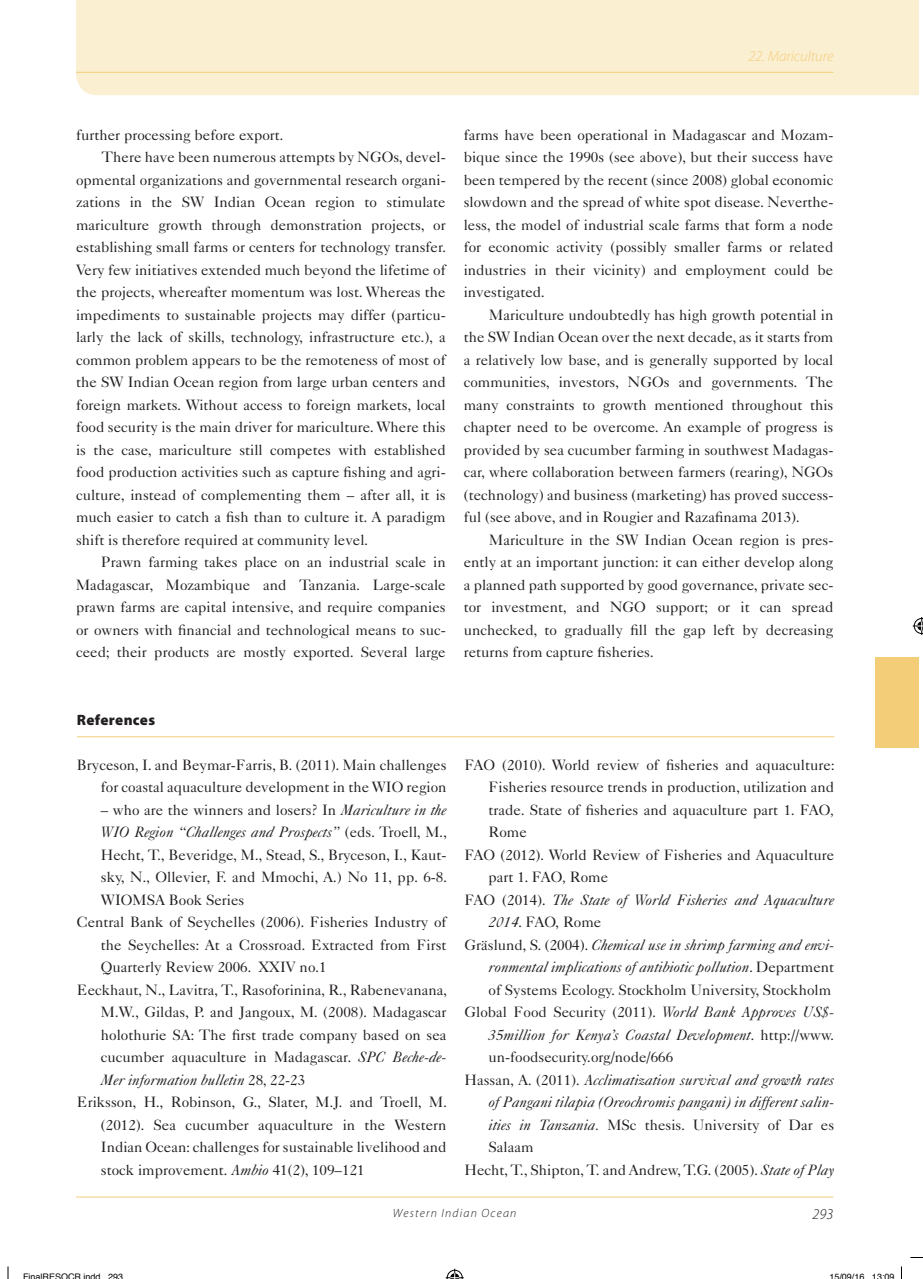
<style>
.page{position:relative;width:923px;height:1279px;background:#fff}
.page>*{position:absolute;margin:0;border:0;box-sizing:border-box;transform-origin:0 0}
.t1{font:15px/22.5px "Caslon 540 LT Std";color:#231f20;text-align:justify}
.t2{font:italic 15px "Caslon 540 LT Std";color:#231f20}
.t3{font:italic 300 15px "Myriad Pro";color:#f3cd78}
.t4{font:900 15px "Myriad Pro";color:#231f20}
.t5{font:italic 300 15px "Myriad Pro";color:#231f20}
.t6{font:italic 300 12px "Myriad Pro";letter-spacing:.1em;color:#231f20}
.t7{font:9px "Helvetica";color:#000}
.s1{font-style:italic}
.s2{font-style:normal}
</style>
<div class="page">
<div style="left:76px;top:0;width:842px;height:95px;background:#fbefd1"></div>
<hr style="left:76px;top:72px;width:757px;height:1px;background:#f3cd78">
<div style="left:875px;top:657px;width:43px;height:90px;background:#f3cd78"></div>
<hr style="left:76px;top:1197px;width:757px;height:1px;background:#f3cd78">
<hr style="left:77px;top:736px;width:757px;height:1px;background:#f3cd78">
<svg style="left:910px;top:1257px;width:12px;height:1px"></svg>
<svg style="left:7px;top:1266px;width:2px;height:13px"></svg>
<svg style="left:901px;top:1266px;width:1px;height:13px"></svg>
<svg style="left:445px;top:1269px;width:18px;height:10px"></svg>
<svg style="left:912px;top:617px;width:10px;height:18px"></svg>
<p class="t3" style="left:748px;top:47px;width:86px">22. Mariculture</p>
<p class="t1" style="left:76px;top:123px;width:209px">further processing before export.</p>
<p class="t1" style="left:102px;top:146px;width:345px">There have been numerous attempts by NGOs, devel-</p>
<p class="t1" style="left:76px;top:168px;width:371px">opmental organizations and governmental research organi-</p>
<p class="t1" style="left:76px;top:191px;width:371px">zations in the SW Indian Ocean region to stimulate</p>
<p class="t1" style="left:76px;top:213px;width:371px">mariculture growth through demonstration projects, or</p>
<p class="t1" style="left:76px;top:236px;width:371px">establishing small farms or centers for technology transfer.</p>
<p class="t1" style="left:76px;top:258px;width:371px">Very few initiatives extended much beyond the lifetime of</p>
<p class="t1" style="left:76px;top:281px;width:371px">the projects, whereafter momentum was lost. Whereas the</p>
<p class="t1" style="left:76px;top:303px;width:371px">impediments to sustainable projects may differ (particu-</p>
<p class="t1" style="left:76px;top:326px;width:371px">larly the lack of skills, technology, infrastructure etc.), a</p>
<p class="t1" style="left:76px;top:348px;width:371px">common problem appears to be the remoteness of most of</p>
<p class="t1" style="left:76px;top:371px;width:371px">the SW Indian Ocean region from large urban centers and</p>
<p class="t1" style="left:76px;top:393px;width:371px">foreign markets. Without access to foreign markets, local</p>
<p class="t1" style="left:76px;top:416px;width:371px">food security is the main driver for mariculture. Where this</p>
<p class="t1" style="left:76px;top:438px;width:371px">is the case, mariculture still competes with established</p>
<p class="t1" style="left:76px;top:461px;width:371px">food production activities such as capture fishing and agri-</p>
<p class="t1" style="left:76px;top:483px;width:371px">culture, instead of complementing them – after all, it is</p>
<p class="t1" style="left:76px;top:506px;width:371px">much easier to catch a fish than to culture it. A paradigm</p>
<p class="t1" style="left:76px;top:528px;width:294px">shift is therefore required at community level.</p>
<p class="t1" style="left:102px;top:551px;width:345px">Prawn farming takes place on an industrial scale in</p>
<p class="t1" style="left:76px;top:573px;width:371px">Madagascar, Mozambique and Tanzania. Large-scale</p>
<p class="t1" style="left:76px;top:596px;width:371px">prawn farms are capital intensive, and require companies</p>
<p class="t1" style="left:76px;top:618px;width:371px">or owners with financial and technological means to suc-</p>
<p class="t1" style="left:76px;top:641px;width:371px">ceed; their products are mostly exported. Several large</p>
<p class="t1" style="left:463px;top:123px;width:371px">farms have been operational in Madagascar and Mozam&shy;bique since the 1990s (see above), but their success have been tempered by the recent (since 2008) global economic slowdown and the spread of white spot disease. Neverthe&shy;less, the model of industrial scale farms that form a node for economic activity (possibly smaller farms or related industries in their vicinity) and employment could be investigated.</p>
<p class="t1" style="left:463px;top:303px;width:371px;text-indent:26px">Mariculture undoubtedly has high growth potential in the SW Indian Ocean over the next decade, as it starts from a relatively low base, and is generally supported by local communities, investors, NGOs and governments. The many constraints to growth mentioned throughout this chapter need to be overcome. An example of progress is provided by sea cucumber farming in southwest Madagas&shy;car, where collaboration between farmers (rearing), NGOs (technology) and business (marketing) has proved success&shy;ful (see above, and in Rougier and Razafinama 2013).</p>
<p class="t1" style="left:463px;top:528px;width:371px;text-indent:26px">Mariculture in the SW Indian Ocean region is pres&shy;ently at an important junction: it can either develop along a planned path supported by good governance, private sec&shy;tor investment, and NGO support; or it can spread unchecked, to gradually fill the gap left by decreasing returns from capture fisheries.</p>
<p class="t4" style="left:77px;top:710px;width:80px">References</p>
<p class="t1" style="left:77px;top:753px;width:371px;text-align:right">Bryceson, I. and Beymar-Farris, B. (2011). Main challenges for coastal aquaculture development in the WIO region</p>
<p class="t1" style="left:101px;top:798px;width:347px">– who are the winners and losers? In <span class="s1">Mariculture in the</span></p>
<p class="t2" style="left:101px;top:823px;width:348px">WIO Region “Challenges and Prospects” <span class="s2">(eds. Troell, M.,</span></p>
<p class="t1" style="left:101px;top:843px;width:347px">Hecht, T., Beveridge, M., Stead, S., Bryceson, I., Kaut-</p>
<p class="t1" style="left:101px;top:866px;width:347px">sky, N., Ollevier, F. and Mmochi, A.) No 11, pp. 6-8.</p>
<p class="t1" style="left:101px;top:888px;width:145px">WIOMSA Book Series</p>
<p class="t1" style="left:77px;top:911px;width:371px">Central Bank of Seychelles (2006). Fisheries Industry of</p>
<p class="t1" style="left:101px;top:933px;width:347px">the Seychelles: At a Crossroad. Extracted from First</p>
<p class="t1" style="left:101px;top:956px;width:227px">Quarterly Review 2006. XXIV no.1</p>
<p class="t1" style="left:77px;top:978px;width:371px">Eeckhaut, N., Lavitra, T., Rasoforinina, R., Rabenevanana,</p>
<p class="t1" style="left:101px;top:1001px;width:347px">M.W., Gildas, P. and Jangoux, M. (2008). Madagascar</p>
<p class="t1" style="left:101px;top:1023px;width:347px">holothurie SA: The first trade company based on sea</p>
<p class="t1" style="left:101px;top:1046px;width:347px">cucumber aquaculture in Madagascar. <span class="s1">SPC Beche-de-</span></p>
<p class="t2" style="left:101px;top:1071px;width:206px">Mer information bulletin <span class="s2">28, 22-23</span></p>
<p class="t1" style="left:77px;top:1091px;width:371px">Eriksson, H., Robinson, G., Slater, M.J. and Troell, M.</p>
<p class="t1" style="left:101px;top:1113px;width:347px">(2012). Sea cucumber aquaculture in the Western</p>
<p class="t1" style="left:101px;top:1136px;width:347px">Indian Ocean: challenges for sustainable livelihood and</p>
<p class="t1" style="left:101px;top:1158px;width:265px">stock improvement. <span class="s1">Ambio</span> 41(2), 109–121</p>
<p class="t1" style="left:464px;top:753px;width:371px">FAO (2010). World review of fisheries and aquaculture:</p>
<p class="t1" style="left:488px;top:776px;width:347px">Fisheries resource trends in production, utilization and</p>
<p class="t1" style="left:488px;top:798px;width:347px">trade. State of fisheries and aquaculture part 1. FAO<span class="s1">,</span></p>
<p class="t1" style="left:488px;top:821px;width:40px">Rome</p>
<p class="t1" style="left:464px;top:843px;width:371px">FAO (2012). World Review of Fisheries and Aquaculture</p>
<p class="t1" style="left:488px;top:866px;width:121px">part 1. FAO<span class="s1">,</span> Rome</p>
<p class="t2" style="left:464px;top:891px;width:371px"><span class="s2">FAO (2014).</span> The State of World Fisheries and Aquaculture</p>
<p class="t1" style="left:488px;top:911px;width:114px"><span class="s1">2014</span>. FAO, Rome</p>
<p class="t2" style="left:464px;top:936px;width:371px"><span class="s2">Gräslund, S. (2004).</span> Chemical use in shrimp farming and envi-</p>
<p class="t2" style="left:488px;top:958px;width:347px">ronmental implications of antibiotic pollution<span class="s2">. Department</span></p>
<p class="t1" style="left:488px;top:978px;width:344px">of Systems Ecology. Stockholm University, Stockholm</p>
<p class="t1" style="left:464px;top:1001px;width:371px">Global Food Security (2011). <span class="s1">World Bank Approves US$-</span></p>
<p class="t2" style="left:488px;top:1026px;width:347px">35million for Kenya’s Coastal Development<span class="s2">. http://www.</span></p>
<p class="t1" style="left:488px;top:1046px;width:186px">un-foodsecurity.org/node/666</p>
<p class="t2" style="left:464px;top:1071px;width:371px"><span class="s2">Hassan, A. (2011).</span> Acclimatization survival and growth rates</p>
<p class="t2" style="left:488px;top:1093px;width:347px">of Pangani tilapia (Oreochromis pangani) in different salin-</p>
<p class="t1" style="left:488px;top:1113px;width:347px"><span class="s1">ities in Tanzania.</span> MSc thesis. University of Dar es</p>
<p class="t1" style="left:488px;top:1136px;width:46px">Salaam</p>
<p class="t1" style="left:464px;top:1158px;width:371px">Hecht, T., Shipton, T. and Andrew, T.G. (2005). <span class="s1">State of Play</span></p>
<p class="t6" style="left:393px;top:1206px;width:125px">Western Indian Ocean</p>
<p class="t5" style="left:812px;top:1205px;width:22px">293</p>
<p class="t7" style="left:23px;top:1270px;width:102px">FinalRESOCR indd 293</p>
<p class="t7" style="left:829px;top:1270px;width:67px">15/09/16 13:09</p>
</div>
